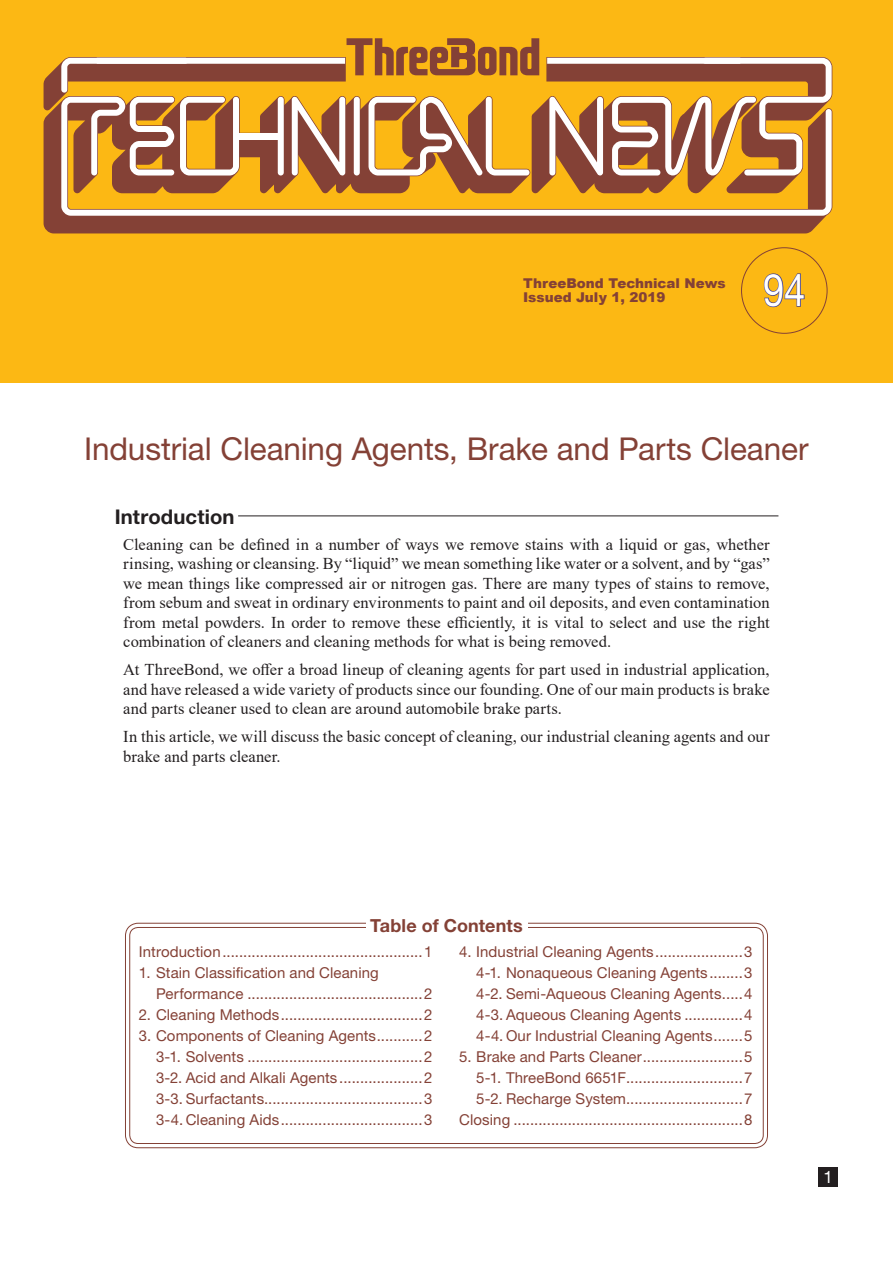
<style>
.page{position:relative;width:893px;height:1263px;background:#fff}
.page>*{position:absolute;margin:0;border:0;box-sizing:border-box;transform-origin:0 0}
.News_No{font:45px "Helvetica Neue";color:#fff;scale:.85 1}
.H1-Title{font:31.5px "Helvetica Neue";letter-spacing:-.005em;color:#844136}
.Introduction{font:700 20.25px "Helvetica Neue";letter-spacing:.005em;color:#231f20}
.Contents{font:700 18px "Helvetica Neue";letter-spacing:.005em;color:#844136}
.t1{font:16.95px "Helvetica Neue";color:#fff}
.Introduction_lead{font:16.5px/19.5px "Times New Roman";color:#231f20;text-align:justify}
.TOC2{font:15px "Helvetica Neue";letter-spacing:.005em;color:#844136}
.TOC1{font:15px/21px "Helvetica Neue";letter-spacing:.005em;color:#844136}
.t2{font:900 13.5px "Arial";color:#844136}
</style>
<div class="page">
<div style="left:818px;top:1167px;width:20px;height:19px;background:#231f20"></div>
<div style="left:0;top:0;width:893px;height:383px;background:#fcb814"></div>
<div style="left:44px;top:194px;width:782px;height:39px;background:#844136"></div>
<svg style="left:61px;top:194px;width:771px;height:22px"></svg>
<svg style="left:44px;top:38px;width:788px;height:156px"></svg>
<div style="left:125px;top:923px;width:643px;height:225px;border:1px solid #844136;border-radius:13px"></div>
<div style="left:129px;top:927px;width:635px;height:217px;border:1px solid #844136;border-radius:9px"></div>
<svg style="left:763px;top:273px;width:42px;height:35px"></svg>
<div style="left:366px;top:915px;width:161px;height:18px;background:#fff"></div>
<hr style="left:238px;top:515px;width:540px;height:1px;background:#231f20">
<p class="t2" style="left:523px;top:273px;width:204px">ThreeBond Technical News</p>
<p class="t2" style="left:523px;top:287px;width:144px">Issued July 1, 2019</p>
<p class="News_No" style="left:763px;top:258px;width:51px">94</p>
<p class="H1-Title" style="left:84px;top:426px;width:726px">Industrial Cleaning Agents, Brake and Parts Cleaner</p>
<p class="Introduction" style="left:115px;top:501px;width:121px">Introduction</p>
<p class="Introduction_lead" style="left:123px;top:534px;width:648px">Cleaning can be defined in a number of ways we remove stains with a liquid or gas, whether rinsing, washing or cleansing. By “liquid” we mean something like water or a solvent, and by “gas” we mean things like compressed air or nitrogen gas. There are many types of stains to remove, from sebum and sweat in ordinary environments to paint and oil deposits, and even contamination from metal powders. In order to remove these efficiently, it is vital to select and use the right combination of cleaners and cleaning methods for what is being removed.</p>
<p class="Introduction_lead" style="left:123px;top:659px;width:648px">At ThreeBond, we offer a broad lineup of cleaning agents for part used in industrial application, and have released a wide variety of products since our founding. One of our main products is brake and parts cleaner used to clean are around automobile brake parts.</p>
<p class="Introduction_lead" style="left:123px;top:726px;width:648px">In this article, we will discuss the basic concept of cleaning, our industrial cleaning agents and our brake and parts cleaner.</p>
<p class="Contents" style="left:370px;top:911px;width:154px">Table of Contents</p>
<p class="TOC1" style="left:139px;top:942px;width:295px">Introduction................................................1</p>
<p class="TOC1" style="left:156px;top:963px;width:278px;text-indent:-17px">1. Stain Classification and Cleaning<br>Performance ..........................................2</p>
<p class="TOC1" style="left:139px;top:1005px;width:295px">2. Cleaning Methods..................................2</p>
<p class="TOC1" style="left:139px;top:1026px;width:295px">3. Components of Cleaning Agents...........2</p>
<p class="TOC2" style="left:156px;top:1046px;width:278px">3-1. Solvents ..........................................2</p>
<p class="TOC2" style="left:156px;top:1067px;width:278px">3-2. Acid and Alkali Agents....................2</p>
<p class="TOC2" style="left:156px;top:1088px;width:278px">3-3. Surfactants......................................3</p>
<p class="TOC2" style="left:156px;top:1109px;width:278px">3-4. Cleaning Aids..................................3</p>
<p class="TOC1" style="left:459px;top:942px;width:295px">4. Industrial Cleaning Agents.....................3</p>
<p class="TOC2" style="left:476px;top:962px;width:278px">4-1. Nonaqueous Cleaning Agents........3</p>
<p class="TOC2" style="left:476px;top:983px;width:278px">4-2. Semi-Aqueous Cleaning Agents.....4</p>
<p class="TOC2" style="left:476px;top:1004px;width:278px">4-3. Aqueous Cleaning Agents ..............4</p>
<p class="TOC2" style="left:476px;top:1025px;width:278px">4-4. Our Industrial Cleaning Agents.......5</p>
<p class="TOC1" style="left:459px;top:1047px;width:295px">5. Brake and Parts Cleaner........................5</p>
<p class="TOC2" style="left:476px;top:1067px;width:278px">5-1. ThreeBond 6651F............................7</p>
<p class="TOC2" style="left:476px;top:1088px;width:278px">5-2. Recharge System............................7</p>
<p class="TOC1" style="left:459px;top:1110px;width:295px">Closing .......................................................8</p>
<p class="t1" style="left:823px;top:1164px;width:11px">1</p>
</div>
